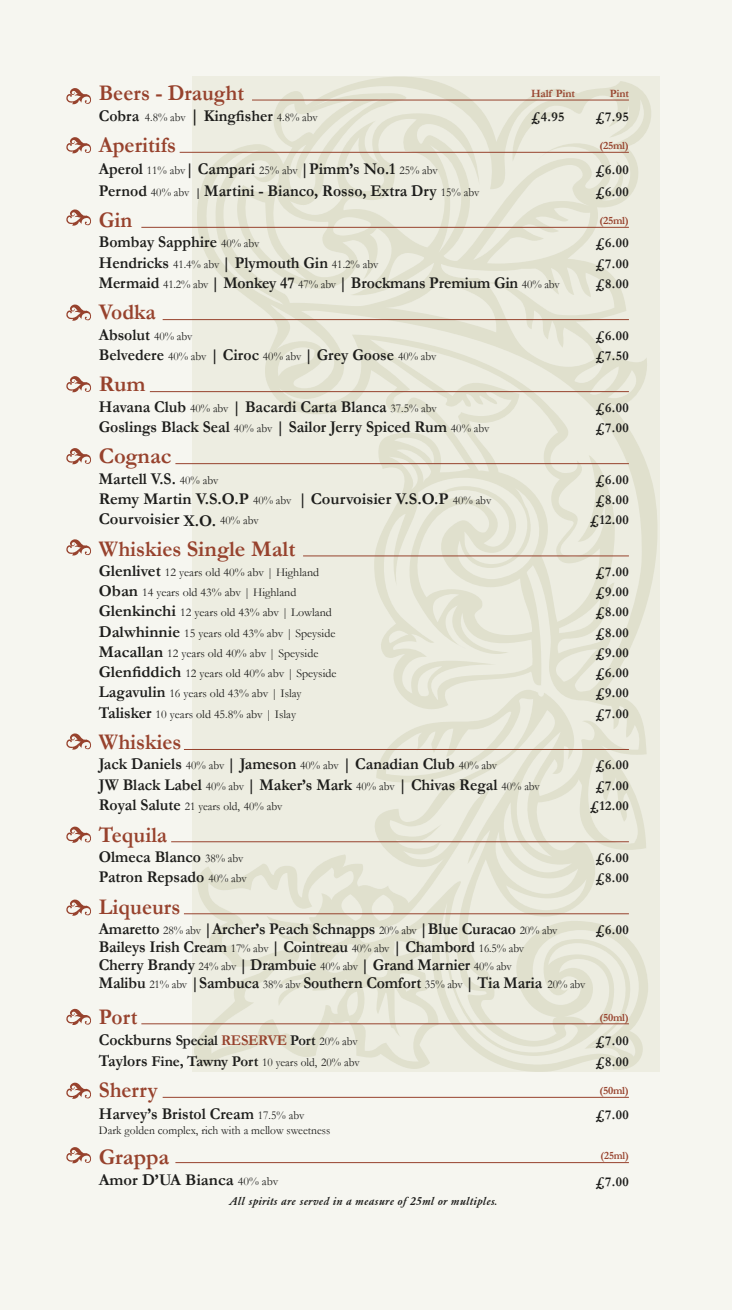
<style>
.page{position:relative;width:732px;height:1310px;background:#fff}
.page>*{position:absolute;margin:0;border:0;box-sizing:border-box;transform-origin:0 0}
.t1{font:700 22.5px "Garamond";color:#97422d;scale:.95 1}
.t2{font:700 22.5px "Garamond";color:#97422d}
.t3{font:700 16.5px/18px "Garamond";color:#1d1d1b;scale:.95 1}
.t4{font:700 16.5px "Garamond";color:#1d1d1b}
.t5{font:700 15px "Garamond";letter-spacing:-.02em;color:#1d1d1b}
.t6{font:700 13.5px "Garamond";letter-spacing:.03em;color:#1d1d1b}
.t7{font:12px "Garamond";color:#1d1d1b}
.t8{font:12px "Garamond";color:#1d1d1b;scale:.95 1}
.t9{font:italic 500 12px "Garamond";color:#1d1d1b}
.t10{font:12px "Garamond";color:#1d1d1b;scale:.96 1}
.t11{font:700 11.25px "Garamond";letter-spacing:-.02em;color:#97422d}
.t12{font:700 11.25px "Garamond";letter-spacing:-.02em;color:#97422d;scale:.93 1}
.s1{font-weight:400;font-size:12px}
.s2{font-size:18px}
.s3{font-size:12px}
.s4{font-weight:700;font-size:16.5px}
.s5{font-size:16.5px}
.s6{color:#97422d}
.s7{font-weight:700;font-size:15px}
</style>
<div class="page">
<div style="left:0;top:0;width:731px;height:1310px;background:#f6f6f0"></div>
<svg style="left:192px;top:77px;width:466px;height:995px;fill:#edede1"></svg>
<svg style="left:66px;top:1082px;width:25px;height:17px"></svg>
<svg style="left:66px;top:1147px;width:25px;height:16px"></svg>
<svg style="left:66px;top:1008px;width:25px;height:17px"></svg>
<svg style="left:66px;top:899px;width:25px;height:16px"></svg>
<svg style="left:66px;top:826px;width:25px;height:17px"></svg>
<svg style="left:66px;top:733px;width:25px;height:16px"></svg>
<svg style="left:66px;top:539px;width:25px;height:16px"></svg>
<svg style="left:66px;top:448px;width:25px;height:16px"></svg>
<svg style="left:66px;top:376px;width:25px;height:16px"></svg>
<svg style="left:66px;top:304px;width:25px;height:17px"></svg>
<svg style="left:66px;top:209px;width:25px;height:17px"></svg>
<svg style="left:66px;top:137px;width:25px;height:16px"></svg>
<svg style="left:66px;top:88px;width:25px;height:16px"></svg>
<hr style="left:252px;top:100px;width:376px;height:1px;background:#97422d">
<hr style="left:180px;top:152px;width:448px;height:1px;background:#97422d">
<hr style="left:141px;top:227px;width:487px;height:1px;background:#97422d">
<hr style="left:163px;top:319px;width:465px;height:1px;background:#97422d">
<hr style="left:150px;top:391px;width:478px;height:1px;background:#97422d">
<hr style="left:175px;top:463px;width:453px;height:1px;background:#97422d">
<hr style="left:303px;top:556px;width:325px;height:1px;background:#97422d">
<hr style="left:184px;top:749px;width:444px;height:1px;background:#97422d">
<hr style="left:171px;top:841px;width:457px;height:1px;background:#97422d">
<hr style="left:184px;top:913px;width:444px;height:1px;background:#97422d">
<hr style="left:141px;top:1023px;width:487px;height:1px;background:#97422d">
<hr style="left:163px;top:1097px;width:465px;height:1px;background:#97422d">
<hr style="left:175px;top:1162px;width:453px;height:1px;background:#97422d">
<h1 class="t1" style="left:99px;top:77px;width:154px">Beers - Draught</h1>
<p class="t11" style="left:531px;top:86px;width:45px">Half Pint</p>
<p class="t11" style="left:609px;top:86px;width:20px">Pint</p>
<p class="t3" style="left:99px;top:106px;width:232px">Cobra <span class="s1">4.8% abv</span> <span class="s2">|</span> Kingfisher <span class="s1">4.8% abv</span></p>
<p class="t6" style="left:531px;top:107px;width:35px">£4.95</p>
<p class="t6" style="left:595px;top:107px;width:35px">£7.95</p>
<h1 class="t1" style="left:99px;top:130px;width:83px">Aperitifs</h1>
<p class="t11" style="left:599px;top:138px;width:31px">(25ml)</p>
<p class="t3" style="left:99px;top:160px;width:358px">Aperol <span class="s1">11% abv</span>| Campari <span class="s1">25% abv</span> |Pimm’s No.1 <span class="s1">25% abv</span></p>
<p class="t6" style="left:595px;top:160px;width:35px">£6.00</p>
<p class="t3" style="left:99px;top:181px;width:402px">Pernod <span class="s1">40% abv</span> <span class="s3">|</span> Martini - Bianco, Rosso, Extra Dry <span class="s1">15% abv</span></p>
<p class="t6" style="left:595px;top:182px;width:35px">£6.00</p>
<h1 class="t1" style="left:99px;top:205px;width:37px">Gin</h1>
<p class="t11" style="left:599px;top:213px;width:31px">(25ml)</p>
<p class="t3" style="left:99px;top:233px;width:171px">Bombay Sapphire <span class="s1">40% abv</span></p>
<p class="t6" style="left:595px;top:234px;width:35px">£6.00</p>
<p class="t3" style="left:99px;top:253px;width:296px">Hendricks <span class="s1">41.4% abv</span> | Plymouth Gin <span class="s1">41.2% abv</span></p>
<p class="t6" style="left:595px;top:254px;width:35px">£7.00</p>
<p class="t3" style="left:99px;top:274px;width:486px">Mermaid <span class="s1">41.2% abv</span> | Monkey 47 <span class="s1">47% abv</span> | Brockmans Premium Gin <span class="s1">40% abv</span></p>
<p class="t6" style="left:595px;top:274px;width:35px">£8.00</p>
<h1 class="t1" style="left:99px;top:297px;width:61px">Vodka</h1>
<p class="t3" style="left:99px;top:325px;width:100px">Absolut <span class="s1">40% abv</span></p>
<p class="t6" style="left:595px;top:326px;width:35px">£6.00</p>
<p class="t3" style="left:99px;top:346px;width:357px">Belvedere <span class="s1">40% abv</span> | Ciroc <span class="s1">40% abv</span> | Grey Goose <span class="s1">40% abv</span></p>
<p class="t6" style="left:595px;top:346px;width:35px">£7.50</p>
<h1 class="t2" style="left:99px;top:369px;width:48px">Rum</h1>
<p class="t3" style="left:99px;top:397px;width:357px">Havana Club <span class="s1">40% abv</span> | Bacardi Carta Blanca <span class="s1">37.5% abv</span></p>
<p class="t6" style="left:595px;top:398px;width:35px">£6.00</p>
<p class="t3" style="left:99px;top:418px;width:412px">Goslings Black Seal <span class="s1">40% abv</span> | Sailor Jerry Spiced Rum <span class="s1">40% abv</span></p>
<p class="t6" style="left:595px;top:418px;width:35px">£7.00</p>
<h1 class="t2" style="left:99px;top:441px;width:74px">Cognac</h1>
<p class="t3" style="left:99px;top:469px;width:127px">Martell V.S. <span class="s1">40% abv</span></p>
<p class="t6" style="left:595px;top:470px;width:35px">£6.00</p>
<p class="t4" style="left:99px;top:487px;width:394px">Remy Martin V.S.O.P <span class="s1">40% abv</span> | Courvoisier V.S.O.P <span class="s1">40% abv</span></p>
<p class="t6" style="left:595px;top:490px;width:35px">£8.00</p>
<p class="t4" style="left:99px;top:508px;width:161px">Courvoisier X.O. <span class="s1">40% abv</span></p>
<p class="t6" style="left:589px;top:511px;width:41px">£12.00</p>
<h1 class="t1" style="left:99px;top:533px;width:208px">Whiskies Single Malt</h1>
<p class="t7" style="left:99px;top:564px;width:222px"><span class="s4">Glenlivet</span> 12 years old 40% abv | Highland</p>
<p class="t6" style="left:595px;top:562px;width:35px">£7.00</p>
<p class="t7" style="left:99px;top:584px;width:199px"><span class="s4">Oban</span> 14 years old 43% abv | Highland</p>
<p class="t6" style="left:595px;top:583px;width:35px">£9.00</p>
<p class="t7" style="left:99px;top:604px;width:234px"><span class="s4">Glenkinchi</span> 12 years old 43% abv | Lowland</p>
<p class="t6" style="left:595px;top:603px;width:35px">£8.00</p>
<p class="t7" style="left:99px;top:625px;width:238px"><span class="s4">Dalwhinnie</span> 15 years old 43% abv | Speyside</p>
<p class="t6" style="left:595px;top:623px;width:35px">£8.00</p>
<p class="t7" style="left:99px;top:645px;width:221px"><span class="s4">Macallan</span> 12 years old 40% abv | Speyside</p>
<p class="t6" style="left:595px;top:643px;width:35px">£9.00</p>
<p class="t7" style="left:99px;top:665px;width:239px"><span class="s4">Glenfiddich</span> 12 years old 40% abv | Speyside</p>
<p class="t6" style="left:595px;top:664px;width:35px">£6.00</p>
<p class="t7" style="left:99px;top:685px;width:204px"><span class="s4">Lagavulin</span> 16 years old 43% abv | Islay</p>
<p class="t6" style="left:595px;top:684px;width:35px">£9.00</p>
<p class="t7" style="left:99px;top:706px;width:199px"><span class="s4">Talisker</span> 10 years old 45.8% abv | Islay</p>
<p class="t6" style="left:595px;top:704px;width:35px">£7.00</p>
<h1 class="t1" style="left:99px;top:727px;width:88px">Whiskies</h1>
<p class="t3" style="left:99px;top:755px;width:421px">Jack Daniels <span class="s1">40% abv</span> | Jameson <span class="s1">40% abv</span> | Canadian Club <span class="s1">40% abv</span></p>
<p class="t6" style="left:595px;top:756px;width:35px">£6.00</p>
<p class="t3" style="left:99px;top:775px;width:465px">JW Black Label <span class="s1">40% abv</span> | Maker’s Mark <span class="s1">40% abv</span> | Chivas Regal <span class="s1">40% abv</span></p>
<p class="t6" style="left:595px;top:776px;width:35px">£7.00</p>
<p class="t8" style="left:99px;top:798px;width:195px"><span class="s4">Royal Salute</span> 21 years old, 40% abv</p>
<p class="t6" style="left:589px;top:796px;width:41px">£12.00</p>
<h1 class="t1" style="left:99px;top:819px;width:73px">Tequila</h1>
<p class="t3" style="left:99px;top:847px;width:154px">Olmeca Blanco <span class="s1">38% abv</span></p>
<p class="t6" style="left:595px;top:848px;width:35px">£6.00</p>
<p class="t3" style="left:99px;top:868px;width:157px">Patron Repsado <span class="s1">40% abv</span></p>
<p class="t6" style="left:595px;top:868px;width:35px">£8.00</p>
<h1 class="t1" style="left:99px;top:891px;width:87px">Liqueurs</h1>
<p class="t3" style="left:99px;top:919px;width:484px">Amaretto <span class="s1">28% abv</span> |Archer’s Peach Schnapps <span class="s1">20% abv</span> |Blue Curacao <span class="s1">20% abv</span></p>
<p class="t6" style="left:595px;top:920px;width:35px">£6.00</p>
<p class="t3" style="left:99px;top:937px;width:513px">Baileys Irish Cream <span class="s1">17% abv</span> | Cointreau <span class="s1">40% abv</span> | Chambord <span class="s1">16.5% abv<br></span>Cherry Brandy <span class="s1">24% abv</span> | Drambuie <span class="s1">40% abv</span> | Grand Marnier <span class="s1">40% abv<br></span>Malibu <span class="s1">21% abv</span> |Sambuca <span class="s1">38% abv</span> Southern Comfort <span class="s1">35% abv</span> | Tia Maria <span class="s1">20% abv</span></p>
<h1 class="t1" style="left:99px;top:1001px;width:42px">Port</h1>
<p class="t11" style="left:599px;top:1009px;width:31px">(50ml)</p>
<p class="t5" style="left:99px;top:1029px;width:260px"><span class="s5">Cockburns</span> Special <span class="s6">RESERVE</span> Port <span class="s1">20% abv</span></p>
<p class="t6" style="left:595px;top:1031px;width:35px">£7.00</p>
<p class="t8" style="left:99px;top:1053px;width:276px"><span class="s4">Taylors</span> <span class="s7">Fine, Tawny Port</span> 10 years old, 20% abv</p>
<p class="t6" style="left:595px;top:1052px;width:35px">£8.00</p>
<h1 class="t1" style="left:99px;top:1074px;width:64px">Sherry</h1>
<p class="t11" style="left:599px;top:1083px;width:31px">(50ml)</p>
<p class="t3" style="left:99px;top:1104px;width:218px">Harvey’s Bristol Cream <span class="s1">17.5% abv</span></p>
<p class="t6" style="left:595px;top:1105px;width:35px">£7.00</p>
<p class="t10" style="left:99px;top:1122px;width:243px">Dark golden complex, rich with a mellow sweetness</p>
<h1 class="t2" style="left:99px;top:1141px;width:72px">Grappa</h1>
<p class="t12" style="left:600px;top:1148px;width:32px">(25ml)</p>
<p class="t4" style="left:99px;top:1168px;width:181px">Amor D’UA Bianca <span class="s1">40% abv</span></p>
<p class="t6" style="left:595px;top:1172px;width:35px">£7.00</p>
<p class="t9" style="left:230px;top:1194px;width:269px">All spirits are served in a measure of 25ml or multiples.</p>
</div>
